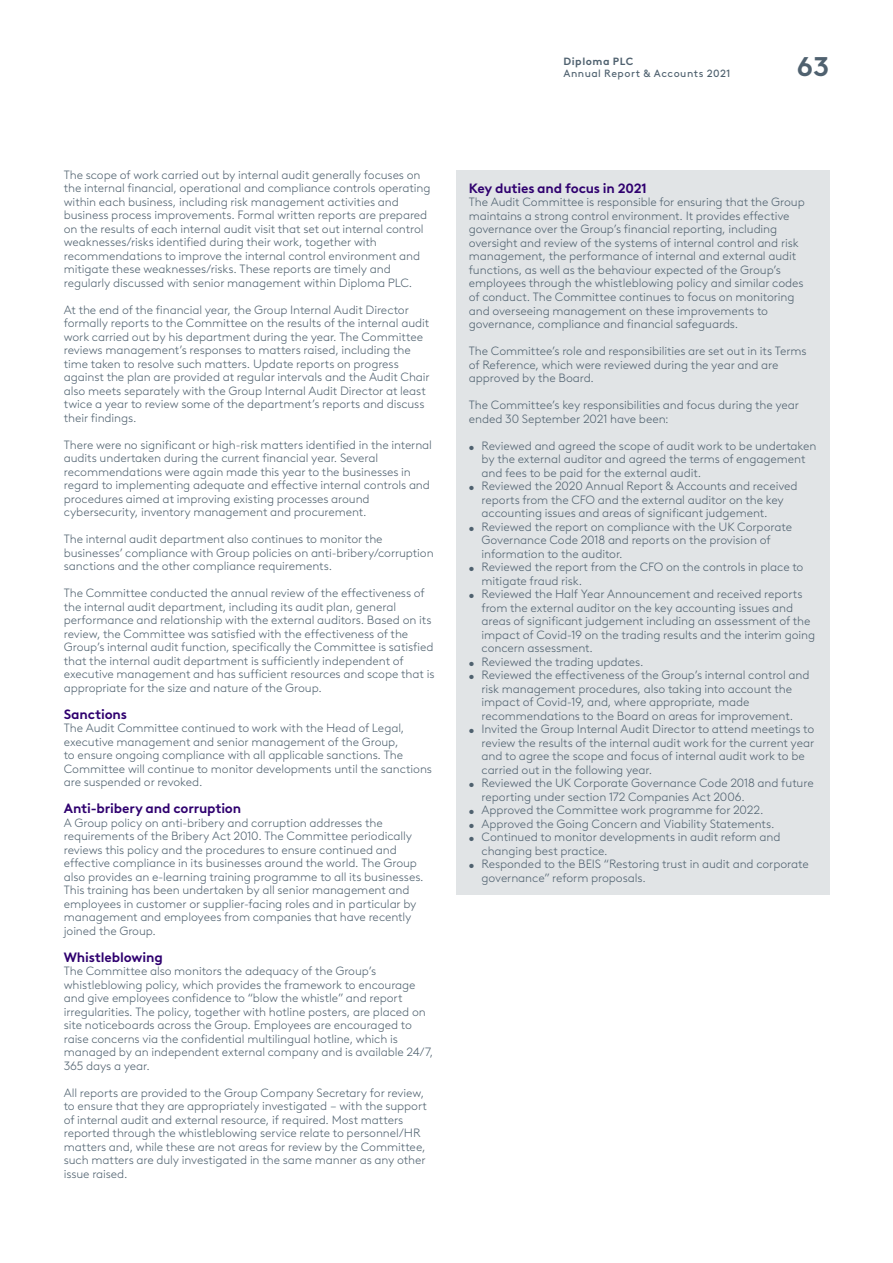
<style>
.page{position:relative;width:893px;height:1263px;background:#fff}
.page>*{position:absolute;margin:0;border:0;box-sizing:border-box;transform-origin:0 0}
.t1{font:700 27px "Brown LL";color:#4f616f}
.SubheadLevel1{font:700 13.5px "Brown LL";letter-spacing:-.01em;color:#2f006f}
.BodyText{font:300 12px/13.5px "Brown LL";letter-spacing:-.01em;color:#4f616f}
.BodyTextBulletLevel1{font:300 12px/13.5px "Brown LL";letter-spacing:-.01em;color:#4f616f}
.t2{font:10.5px "Brown LL";letter-spacing:.05em;color:#4f616f}
.t3{font:700 10.5px "Brown LL";letter-spacing:.05em;color:#4f616f}
.s1{font-size:9px}
</style>
<div class="page">
<div style="left:456px;top:170px;width:373px;height:724px;background:#e1e4e6"></div>
<p class="t3" style="left:563px;top:53px;width:71px">Diploma PLC</p>
<p class="t2" style="left:563px;top:65px;width:168px">Annual Report &amp; Accounts 2021</p>
<h1 class="t1" style="left:797px;top:46px;width:34px">63</h1>
<p class="BodyText" style="left:64px;top:167px;width:368px">The scope of work carried out by internal audit generally focuses on the internal financial, operational and compliance controls operating within each business, including risk management activities and business process improvements. Formal written reports are prepared on the results of each internal audit visit that set out internal control weaknesses/risks identified during their work, together with recommendations to improve the internal control environment and mitigate these weaknesses/risks. These reports are timely and regularly discussed with senior management within Diploma PLC.</p>
<p class="BodyText" style="left:64px;top:302px;width:367px">At the end of the financial year, the Group Internal Audit Director formally reports to the Committee on the results of the internal audit work carried out by his department during the year. The Committee reviews management’s responses to matters raised, including the time taken to resolve such matters. Update reports on progress against the plan are provided at regular intervals and the Audit Chair also meets separately with the Group Internal Audit Director at least twice a year to review some of the department’s reports and discuss their findings.</p>
<p class="BodyText" style="left:64px;top:437px;width:370px">There were no significant or high-risk matters identified in the internal audits undertaken during the current financial year. Several recommendations were again made this year to the businesses in regard to implementing adequate and effective internal controls and procedures aimed at improving existing processes around cybersecurity, inventory management and procurement.</p>
<p class="BodyText" style="left:64px;top:531px;width:371px">The internal audit department also continues to monitor the businesses’ compliance with Group policies on anti-bribery/corruption sanctions and the other compliance requirements.</p>
<p class="BodyText" style="left:64px;top:585px;width:372px">The Committee conducted the annual review of the effectiveness of the internal audit department, including its audit plan, general performance and relationship with the external auditors. Based on its review, the Committee was satisfied with the effectiveness of the Group’s internal audit function, specifically the Committee is satisfied that the internal audit department is sufficiently independent of executive management and has sufficient resources and scope that is appropriate for the size and nature of the Group.</p>
<h3 class="SubheadLevel1" style="left:64px;top:703px;width:65px">Sanctions</h3>
<p class="BodyText" style="left:64px;top:720px;width:370px">The Audit Committee continued to work with the Head of Legal, executive management and senior management of the Group,<br>to ensure ongoing compliance with all applicable sanctions. The Committee will continue to monitor developments until the sanctions are suspended or revoked.</p>
<h3 class="SubheadLevel1" style="left:64px;top:798px;width:179px">Anti-bribery and corruption</h3>
<p class="BodyText" style="left:64px;top:815px;width:361px">A Group policy on anti-bribery and corruption addresses the requirements of the Bribery Act 2010. The Committee periodically reviews this policy and the procedures to ensure continued and effective compliance in its businesses around the world. The Group also provides an e-learning training programme to all its businesses.<br>This training has been undertaken by all senior management and employees in customer or supplier-facing roles and in particular by management and employees from companies that have recently joined the Group.</p>
<h3 class="SubheadLevel1" style="left:64px;top:946px;width:101px">Whistleblowing</h3>
<p class="BodyText" style="left:64px;top:963px;width:371px">The Committee also monitors the adequacy of the Group’s whistleblowing policy, which provides the framework to encourage and give employees confidence to “blow the whistle” and report irregularities. The policy, together with hotline posters, are placed on site noticeboards across the Group. Employees are encouraged to raise concerns via the confidential multilingual hotline, which is managed by an independent external company and is available 24/7, 365 days a year.</p>
<p class="BodyText" style="left:64px;top:1085px;width:365px">All reports are provided to the Group Company Secretary for review, to ensure that they are appropriately investigated – with the support</p>
<p class="BodyText" style="left:64px;top:1112px;width:363px">of internal audit and external resource, if required. Most matters reported through the whistleblowing service relate to personnel/HR matters and, while these are not areas for review by the Committee, such matters are duly investigated in the same manner as any other issue raised.</p>
<h3 class="SubheadLevel1" style="left:469px;top:178px;width:180px">Key duties and focus in 2021</h3>
<p class="BodyText" style="left:469px;top:195px;width:337px">The Audit Committee is responsible for ensuring that the Group maintains a strong control environment. It provides effective governance over the Group’s financial reporting, including oversight and review of the systems of internal control and risk management, the performance of internal and external audit functions, as well as the behaviour expected of the Group’s employees through the whistleblowing policy and similar codes of conduct. The Committee continues to focus on monitoring and overseeing management on these improvements to governance, compliance and financial safeguards.</p>
<p class="BodyText" style="left:469px;top:343px;width:339px">The Committee’s role and responsibilities are set out in its Terms of Reference, which were reviewed during the year and are approved by the Board.</p>
<p class="BodyText" style="left:469px;top:397px;width:332px">The Committee’s key responsibilities and focus during the year ended 30 September 2021 have been:</p>
<p class="BodyTextBulletLevel1" style="left:482px;top:438px;width:336px;text-indent:-13px"><span class="s1">•</span> Reviewed and agreed the scope of audit work to be undertaken by the external auditor and agreed the terms of engagement and fees to be paid for the external audit.</p>
<p class="BodyTextBulletLevel1" style="left:482px;top:478px;width:318px;text-indent:-13px"><span class="s1">•</span> Reviewed the 2020 Annual Report &amp; Accounts and received reports from the CFO and the external auditor on the key accounting issues and areas of significant judgement.</p>
<p class="BodyTextBulletLevel1" style="left:482px;top:519px;width:312px;text-indent:-13px"><span class="s1">•</span> Reviewed the report on compliance with the UK Corporate<br>Governance Code 2018 and reports on the provision of information to the auditor.</p>
<p class="BodyTextBulletLevel1" style="left:482px;top:559px;width:323px;text-indent:-13px"><span class="s1">•</span> Reviewed the report from the CFO on the controls in place to mitigate fraud risk.</p>
<p class="BodyTextBulletLevel1" style="left:482px;top:586px;width:335px;text-indent:-13px"><span class="s1">•</span> Reviewed the Half Year Announcement and received reports from the external auditor on the key accounting issues and areas of significant judgement including an assessment of the impact of Covid-19 on the trading results and the interim going concern assessment.</p>
<p class="BodyTextBulletLevel1" style="left:469px;top:654px;width:176px"><span class="s1">•</span> Reviewed the trading updates.</p>
<p class="BodyTextBulletLevel1" style="left:482px;top:667px;width:329px;text-indent:-13px"><span class="s1">•</span> Reviewed the effectiveness of the Group’s internal control and risk management procedures, also taking into account the impact of Covid-19, and, where appropriate, made recommendations to the Board on areas for improvement.</p>
<p class="BodyTextBulletLevel1" style="left:482px;top:721px;width:334px;text-indent:-13px"><span class="s1">•</span> Invited the Group Internal Audit Director to attend meetings to review the results of the internal audit work for the current year and to agree the scope and focus of internal audit work to be carried out in the following year.</p>
<p class="BodyTextBulletLevel1" style="left:482px;top:775px;width:334px;text-indent:-13px"><span class="s1">•</span> Reviewed the UK Corporate Governance Code 2018 and future reporting under section 172 Companies Act 2006.</p>
<p class="BodyTextBulletLevel1" style="left:469px;top:802px;width:296px"><span class="s1">•</span> Approved the Committee work programme for 2022.</p>
<p class="BodyTextBulletLevel1" style="left:469px;top:816px;width:307px"><span class="s1">•</span> Approved the Going Concern and Viability Statements.</p>
<p class="BodyTextBulletLevel1" style="left:482px;top:829px;width:301px;text-indent:-13px"><span class="s1">•</span> Continued to monitor developments in audit reform and changing best practice.</p>
<p class="BodyTextBulletLevel1" style="left:482px;top:856px;width:329px;text-indent:-13px"><span class="s1">•</span> Responded to the BEIS “Restoring trust in audit and corporate governance” reform proposals.</p>
</div>
